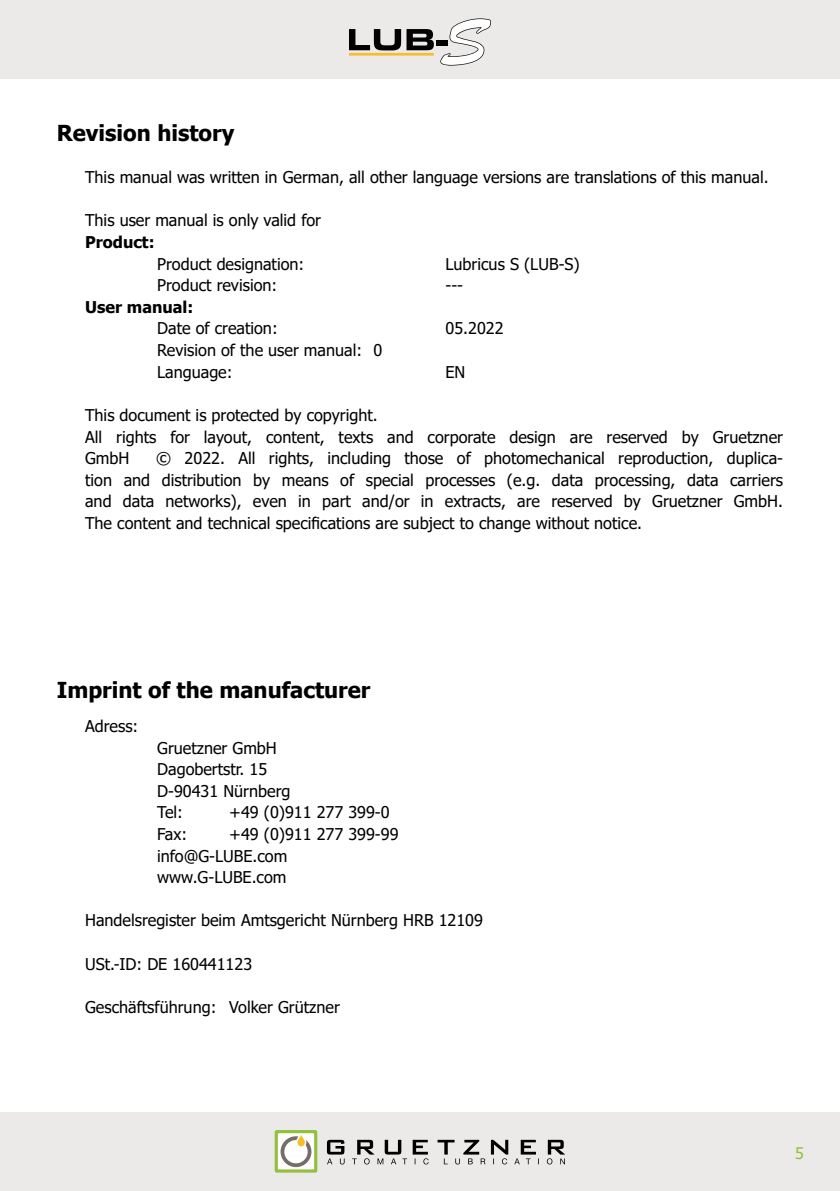
<style>
.page{position:relative;width:840px;height:1191px;background:#fff}
.page>*{position:absolute;margin:0;border:0;box-sizing:border-box;transform-origin:0 0}
.t1{font:700 22px "Tahoma";color:#000}
.t2{font:16.2px/21.6px "Tahoma";color:#000}
.t3{font:700 16.2px "Tahoma";color:#000}
.t4{font:16px "Tahoma";color:#92c13e}
</style>
<div class="page">
<div style="left:0;top:0;width:839px;height:78px;background:#ece9e9"></div>
<div style="left:0;top:1112px;width:839px;height:79px;background:#ece9e9"></div>
<svg style="left:349px;top:29px;width:84px;height:21px"></svg>
<div style="left:436px;top:40px;width:11px;height:5px;background:#020203"></div>
<svg style="left:440px;top:18px;width:50px;height:48px"></svg>
<hr style="left:349px;top:53px;width:84px;height:3px;background:#f8be2a">
<svg style="left:327px;top:1139px;width:238px;height:25px"></svg>
<svg style="left:274px;top:1130px;width:43px;height:42px;background:#cdd5ae"></svg>
<h1 class="t1" style="left:57px;top:117px;width:179px">Revision history</h1>
<p class="t2" style="left:85px;top:167px;width:684px">This manual was written in German, all other language versions are translations of this manual.</p>
<p class="t2" style="left:85px;top:211px;width:237px">This user manual is only valid for</p>
<p class="t3" style="left:85px;top:231px;width:71px">Product:</p>
<p class="t2" style="left:157px;top:254px;width:149px">Product designation:</p>
<p class="t2" style="left:445px;top:254px;width:135px">Lubricus S (LUB-S)</p>
<p class="t2" style="left:157px;top:275px;width:121px">Product revision:</p>
<p class="t2" style="left:445px;top:275px;width:19px">---</p>
<p class="t3" style="left:85px;top:296px;width:110px">User manual:</p>
<p class="t2" style="left:157px;top:319px;width:122px">Date of creation:</p>
<p class="t2" style="left:445px;top:319px;width:59px">05.2022</p>
<p class="t2" style="left:157px;top:340px;width:226px">Revision of the user manual: 0<br>Language:</p>
<p class="t2" style="left:445px;top:362px;width:21px">EN</p>
<p class="t2" style="left:85px;top:405px;width:699px">This document is protected by copyright.<br>All rights for layout, content, texts and corporate design are reserved by Gruetzner<br>GmbH</p>
<p class="t2" style="left:85px;top:448px;width:699px;text-align:justify;text-indent:71px">© 2022. All rights, including those of photomechanical reproduction, duplica&shy;tion and distribution by means of special processes (e.g. data processing, data carriers and data networks), even in part and/or in extracts, are reserved by Gruetzner GmbH.<br>The content and technical specifications are subject to change without notice.</p>
<h1 class="t1" style="left:57px;top:674px;width:315px">Imprint of the manufacturer</h1>
<p class="t2" style="left:85px;top:716px;width:55px">Adress:</p>
<p class="t2" style="left:157px;top:738px;width:135px">Gruetzner GmbH<br>Dagobertstr. 15<br>D-90431 Nürnberg<br>Tel:</p>
<p class="t2" style="left:229px;top:802px;width:162px">+49 (0)911 277 399-0</p>
<p class="t2" style="left:157px;top:824px;width:243px;text-indent:72px">+49 (0)911 277 399-99 info@G-LUBE.com www.G-LUBE.com</p>
<p class="t2" style="left:85px;top:910px;width:399px">Handelsregister beim Amtsgericht Nürnberg HRB 12109</p>
<p class="t2" style="left:85px;top:954px;width:168px">USt.-ID: DE 160441123</p>
<p class="t2" style="left:85px;top:997px;width:256px">Geschäftsführung: Volker Grützner</p>
<p class="t2" style="left:157px;top:824px;width:31px">Fax:</p>
<p class="t4" style="left:794px;top:1142px;width:10px">5</p>
</div>
